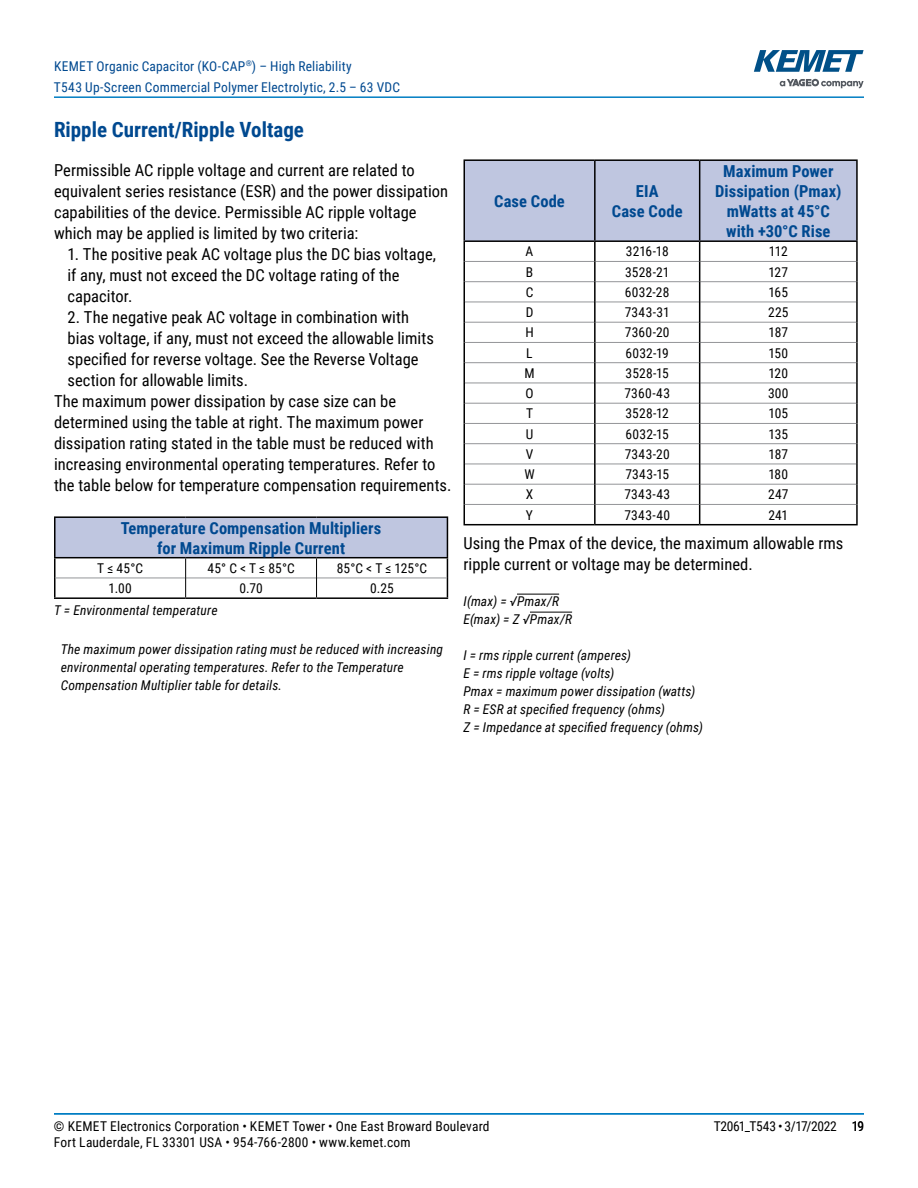
<style>
.page{position:relative;width:918px;height:1188px;background:#fff}
.page>*{position:absolute;margin:0;border:0;box-sizing:border-box;transform-origin:0 0}
.t1{font:700 21px "Roboto Condensed";color:#004990}
.t2{font:16.5px/21px "Roboto Condensed";color:#000}
.t3{font:700 16.5px/19.8px "Roboto Condensed";letter-spacing:.005em;color:#004990;text-align:center}
.t4{font:italic 13.5px/18px "Roboto Condensed";letter-spacing:.01em;color:#000}
.t5{font:13.5px "Roboto Condensed";letter-spacing:.015em;color:#000}
.t6{font:13.5px/21px "Roboto Condensed";letter-spacing:.015em;color:#004990}
.t7{font:13.5px "Roboto Condensed";letter-spacing:-.025em;color:#000}
</style>
<div class="page">
<hr style="left:54px;top:1113px;width:810px;height:2px;background:#007dc3">
<hr style="left:54px;top:96px;width:810px;height:2px;background:#007dc3">
<svg style="left:780px;top:79px;width:84px;height:9px"></svg>
<svg style="left:754px;top:50px;width:110px;height:22px"></svg>
<div style="left:55px;top:517px;width:392px;height:41px;background:#bfc6e0"></div>
<hr style="left:54px;top:557px;width:132px;height:1px;background:#000">
<hr style="left:54px;top:558px;width:2px;height:20px;background:#000">
<hr style="left:186px;top:557px;width:131px;height:1px;background:#000">
<hr style="left:317px;top:557px;width:131px;height:1px;background:#000">
<svg style="left:54px;top:578px;width:2px;height:19px"></svg>
<svg style="left:447px;top:558px;width:1px;height:39px"></svg>
<hr style="left:54px;top:597px;width:132px;height:2px;background:#000">
<hr style="left:186px;top:597px;width:131px;height:2px;background:#000">
<hr style="left:317px;top:597px;width:131px;height:2px;background:#000">
<hr style="left:56px;top:578px;width:129px;height:1px;background:#939598">
<hr style="left:186px;top:578px;width:130px;height:1px;background:#939598">
<hr style="left:317px;top:578px;width:130px;height:1px;background:#939598">
<hr style="left:54px;top:516px;width:132px;height:2px;background:#000">
<hr style="left:54px;top:518px;width:2px;height:39px;background:#000">
<hr style="left:186px;top:516px;width:131px;height:2px;background:#000">
<hr style="left:317px;top:516px;width:131px;height:2px;background:#000">
<hr style="left:447px;top:518px;width:1px;height:39px;background:#000">
<svg style="left:185px;top:558px;width:1px;height:39px"></svg>
<svg style="left:316px;top:558px;width:1px;height:39px"></svg>
<hr style="left:517px;top:594px;width:42px;height:1px;background:#000">
<hr style="left:530px;top:612px;width:42px;height:1px;background:#000">
<hr style="left:464px;top:159px;width:131px;height:2px;background:#000">
<hr style="left:595px;top:159px;width:105px;height:2px;background:#000">
<hr style="left:700px;top:159px;width:158px;height:2px;background:#000">
<svg style="left:464px;top:160px;width:394px;height:364px"></svg>
<hr style="left:856px;top:504px;width:2px;height:20px;background:#000">
<hr style="left:464px;top:524px;width:131px;height:1px;background:#000">
<hr style="left:595px;top:524px;width:105px;height:1px;background:#000">
<hr style="left:700px;top:524px;width:158px;height:1px;background:#000">
<p class="t6" style="left:54px;top:55px;width:348px">KEMET Organic Capacitor (KO-CAP<sup>®</sup>) – High Reliability<br>T543 Up-Screen Commercial Polymer Electrolytic, 2.5 – 63 VDC</p>
<p class="t1" style="left:54px;top:115px;width:251px">Ripple Current/Ripple Voltage</p>
<p class="t2" style="left:54px;top:159px;width:396px">Permissible AC ripple voltage and current are related to equivalent series resistance (ESR) and the power dissipation capabilities of the device. Permissible AC ripple voltage which may be applied is limited by two criteria:</p>
<p class="t2" style="left:67px;top:243px;width:370px">1. The positive peak AC voltage plus the DC bias voltage, if any, must not exceed the DC voltage rating of the capacitor.</p>
<p class="t2" style="left:67px;top:306px;width:343px">2. The negative peak AC voltage in combination with</p>
<p class="t2" style="left:67px;top:327px;width:368px">bias voltage, if any, must not exceed the allowable limits</p>
<p class="t2" style="left:67px;top:348px;width:353px">specified for reverse voltage. See the Reverse Voltage</p>
<p class="t2" style="left:67px;top:369px;width:182px">section for allowable limits.</p>
<p class="t2" style="left:54px;top:390px;width:344px">The maximum power dissipation by case size can be</p>
<p class="t2" style="left:54px;top:411px;width:371px">determined using the table at right. The maximum power</p>
<p class="t2" style="left:54px;top:432px;width:381px">dissipation rating stated in the table must be reduced with</p>
<p class="t2" style="left:54px;top:453px;width:383px">increasing environmental operating temperatures. Refer to</p>
<p class="t2" style="left:54px;top:474px;width:399px">the table below for temperature compensation requirements.</p>
<p class="t3" style="left:121px;top:517px;width:262px">Temperature Compensation Multipliers for Maximum Ripple Current</p>
<p class="t5" style="left:97px;top:559px;width:47px">T ≤ 45°C</p>
<p class="t5" style="left:207px;top:559px;width:89px">45°C&lt;T≤85°C</p>
<p class="t5" style="left:337px;top:559px;width:92px">85°C &lt; T ≤ 125°C</p>
<p class="t5" style="left:109px;top:579px;width:25px">1.00</p>
<p class="t5" style="left:239px;top:579px;width:25px">0.70</p>
<p class="t5" style="left:370px;top:579px;width:25px">0.25</p>
<p class="t4" style="left:54px;top:601px;width:165px">T = Environmental temperature</p>
<p class="t4" style="left:61px;top:640px;width:384px">The maximum power dissipation rating must be reduced with increasing environmental operating temperatures. Refer to the Temperature<br>Compensation Multiplier table for details.</p>
<p class="t3" style="left:494px;top:191px;width:72px">Case Code</p>
<p class="t3" style="left:612px;top:181px;width:72px">EIA<br>Case Code</p>
<p class="t3" style="left:715px;top:161px;width:128px">Maximum Power<br>Dissipation (Pmax) mWatts at 45°C with +30°C Rise</p>
<p class="t5" style="left:526px;top:242px;width:9px">A</p>
<p class="t5" style="left:626px;top:242px;width:44px">3216-18</p>
<p class="t5" style="left:769px;top:242px;width:20px">112</p>
<p class="t5" style="left:526px;top:262px;width:9px">B</p>
<p class="t5" style="left:625px;top:262px;width:46px">3528-21</p>
<p class="t5" style="left:768px;top:262px;width:21px">127</p>
<p class="t5" style="left:526px;top:283px;width:9px">C</p>
<p class="t5" style="left:625px;top:283px;width:46px">6032-28</p>
<p class="t5" style="left:768px;top:283px;width:21px">165</p>
<p class="t5" style="left:526px;top:303px;width:9px">D</p>
<p class="t5" style="left:625px;top:303px;width:47px">7343-31</p>
<p class="t5" style="left:768px;top:303px;width:22px">225</p>
<p class="t5" style="left:525px;top:323px;width:10px">H</p>
<p class="t5" style="left:625px;top:323px;width:46px">7360-20</p>
<p class="t5" style="left:768px;top:323px;width:21px">187</p>
<p class="t5" style="left:526px;top:343px;width:8px">L</p>
<p class="t5" style="left:626px;top:343px;width:45px">6032-19</p>
<p class="t5" style="left:768px;top:343px;width:21px">150</p>
<p class="t5" style="left:524px;top:364px;width:12px">M</p>
<p class="t5" style="left:626px;top:364px;width:45px">3528-15</p>
<p class="t5" style="left:768px;top:364px;width:21px">120</p>
<p class="t5" style="left:525px;top:384px;width:10px">O</p>
<p class="t5" style="left:624px;top:384px;width:47px">7360-43</p>
<p class="t5" style="left:768px;top:384px;width:22px">300</p>
<p class="t5" style="left:526px;top:404px;width:9px">T</p>
<p class="t5" style="left:626px;top:404px;width:45px">3528-12</p>
<p class="t5" style="left:768px;top:404px;width:21px">105</p>
<p class="t5" style="left:526px;top:424px;width:9px">U</p>
<p class="t5" style="left:626px;top:424px;width:45px">6032-15</p>
<p class="t5" style="left:768px;top:424px;width:21px">135</p>
<p class="t5" style="left:526px;top:445px;width:9px">V</p>
<p class="t5" style="left:625px;top:445px;width:46px">7343-20</p>
<p class="t5" style="left:768px;top:445px;width:21px">187</p>
<p class="t5" style="left:524px;top:465px;width:12px">W</p>
<p class="t5" style="left:625px;top:465px;width:45px">7343-15</p>
<p class="t5" style="left:768px;top:465px;width:21px">180</p>
<p class="t5" style="left:526px;top:485px;width:9px">X</p>
<p class="t5" style="left:624px;top:485px;width:47px">7343-43</p>
<p class="t5" style="left:768px;top:485px;width:22px">247</p>
<p class="t5" style="left:526px;top:505px;width:9px">Y</p>
<p class="t5" style="left:624px;top:505px;width:47px">7343-40</p>
<p class="t5" style="left:768px;top:505px;width:21px">241</p>
<p class="t2" style="left:464px;top:532px;width:382px">Using the Pmax of the device, the maximum allowable rms ripple current or voltage may be determined.</p>
<p class="t4" style="left:464px;top:592px;width:110px">I(max) = √Pmax/R<br>E(max) = Z √Pmax/R</p>
<p class="t4" style="left:464px;top:646px;width:241px">I = rms ripple current (amperes)<br>E = rms ripple voltage (volts)<br>Pmax = maximum power dissipation (watts)<br>R = ESR at specified frequency (ohms)<br>Z = Impedance at specified frequency (ohms)</p>
<p class="t5" style="left:54px;top:1116px;width:437px">© KEMET Electronics Corporation • KEMET Tower • One East Broward Boulevard</p>
<p class="t7" style="left:714px;top:1116px;width:125px">T2061_T543 • 3/17/2022</p>
<p class="t5" style="left:54px;top:1133px;width:358px">Fort Lauderdale, FL 33301 USA • 954-766-2800 • www.kemet.com</p>
<p class="t5" style="left:852px;top:1116px;width:14px">19</p>
</div>
